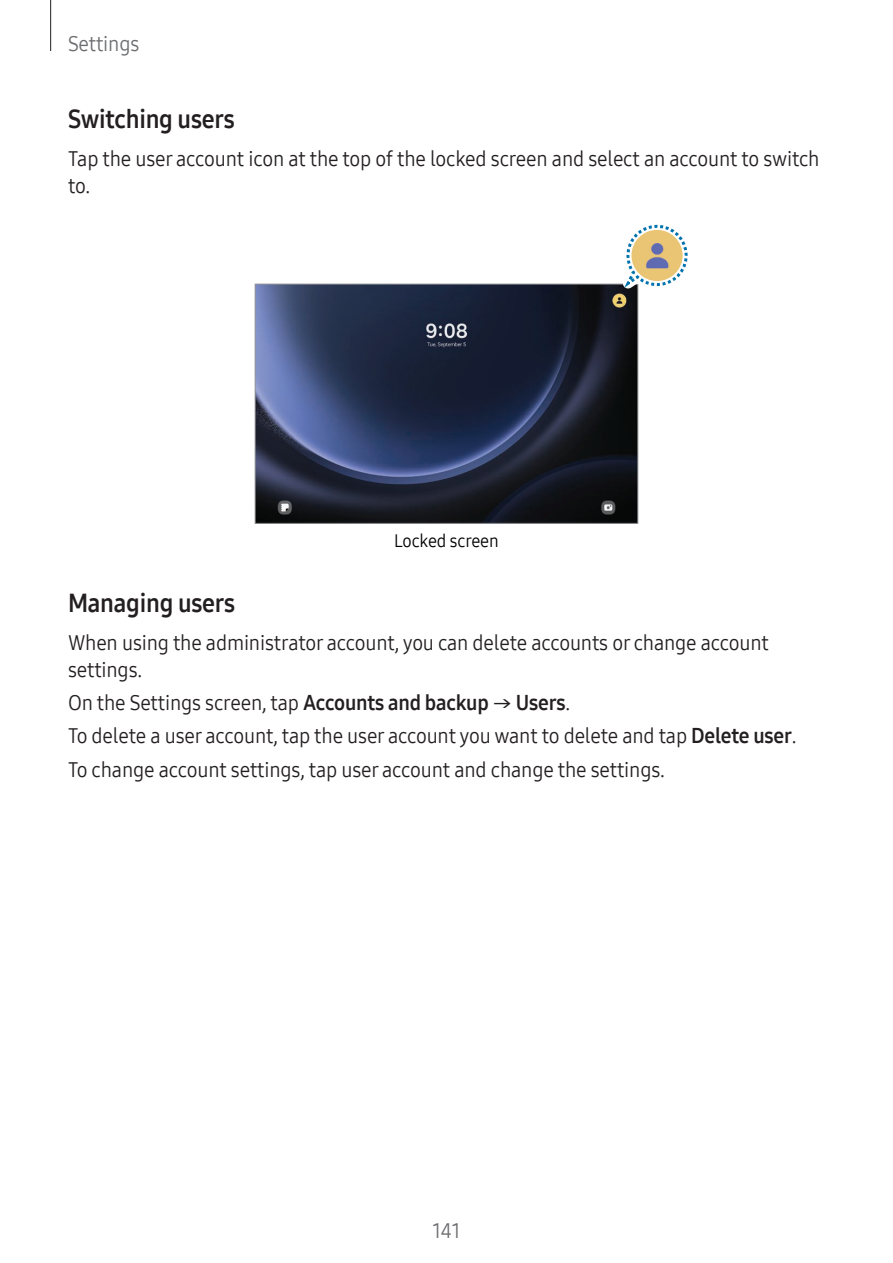
<style>
.page{position:relative;width:893px;height:1263px;background:#fff}
.page>*{position:absolute;margin:0;border:0;box-sizing:border-box;transform-origin:0 0}
.Heading3-APPLINK{font:25.5px "Samsung One 700";letter-spacing:-.01em;color:#231f20;scale:.95 1}
.Description{font:21px/27px "Samsung One 400";letter-spacing:-.01em;color:#231f20;scale:.95 1}
.t1{font:21px "Samsung One 400";letter-spacing:-.01em;color:#6c6d70;scale:.95 1}
.t2{font:18px "Samsung One 400";letter-spacing:-.01em;color:#000;scale:.95 1}
.s1{font-family:"Samsung One 700"}
</style>
<div class="page">
<hr style="left:50px;top:0;width:1px;height:51px;background:#231f20">
<svg style="left:254px;top:283px;width:385px;height:241px;background:#283047"></svg>
<svg style="left:601px;top:224px;width:87px;height:90px"></svg>
<img style="left:631px;top:230px;width:52px;height:51px;border-radius:26px">
<p class="t1" style="left:68px;top:30px;width:77px">Settings</p>
<p class="Heading3-APPLINK" style="left:68px;top:102px;width:177px">Switching users</p>
<p class="Description" style="left:68px;top:145px;width:793px">Tap the user account icon at the top of the locked screen and select an account to switch to.</p>
<p class="t2" style="left:394px;top:528px;width:112px">Locked screen</p>
<p class="Heading3-APPLINK" style="left:68px;top:586px;width:178px">Managing users</p>
<p class="Description" style="left:68px;top:628px;width:739px">When using the administrator account, you can delete accounts or change account settings.</p>
<p class="Description" style="left:68px;top:689px;width:530px">On the Settings screen, tap <span class="s1">Accounts and backup</span> → <span class="s1">Users</span>.</p>
<p class="Description" style="left:68px;top:722px;width:768px">To delete a user account, tap the user account you want to delete and tap <span class="s1">Delete user</span>.</p>
<p class="Description" style="left:68px;top:755px;width:630px">To change account settings, tap user account and change the settings.</p>
<p class="t1" style="left:433px;top:1217px;width:31px">141</p>
</div>
